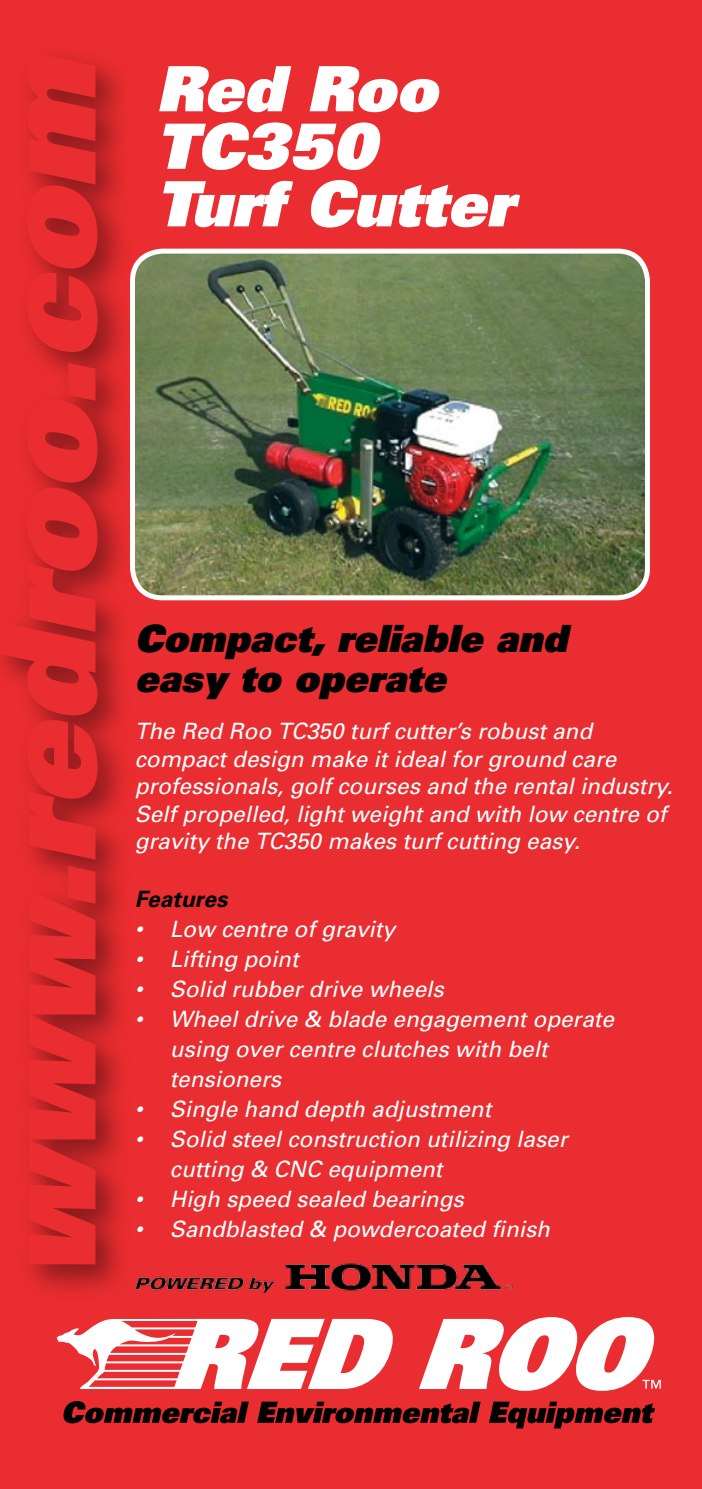
<style>
.page{position:relative;width:702px;height:1489px;background:#fff}
.page>*{position:absolute;margin:0;border:0;box-sizing:border-box;transform-origin:0 0}
.t1{font:italic 900 62.5px/57.5px "Univers";color:#fff}
.t2{font:italic 900 37.5px/40px "Univers";color:#000}
.t3{font:italic 22.5px/27.5px "Univers";color:#fff}
.t4{font:italic 700 22.5px "Univers";color:#000}
</style>
<div class="page">
<div style="left:0;top:0;width:702px;height:1488px;background:#ea2d30"></div>
<svg style="left:63px;top:1401px;width:592px;height:27px"></svg>
<svg style="left:56px;top:1318px;width:337px;height:70px"></svg>
<svg style="left:419px;top:1317px;width:241px;height:73px"></svg>
<img style="left:132px;top:251px;width:515px;height:347px;border-radius:30px">
<div style="left:130px;top:248px;width:520px;height:352px;border:5px solid #fff;border-radius:30px"></div>
<div style="left:0;top:44px;width:136px;height:1257px;background:#000;opacity:.43"></div>
<svg style="left:0;top:53px;width:97px;height:1211px"></svg>
<img style="left:135px;top:1261px;width:378px;height:32px">
<h1 class="t1" style="left:156px;top:58px;width:359px">Red Roo<br>TC350<br>Turf Cutter</h1>
<h2 class="t2" style="left:135px;top:617px;width:434px">Compact, reliable and easy to operate</h2>
<p class="t3" style="left:135px;top:717px;width:539px">The Red Roo TC350 turf cutter’s robust and compact design make it ideal for ground care professionals, golf courses and the rental industry.<br>Self propelled, light weight and with low centre of gravity the TC350 makes turf cutting easy.</p>
<p class="t4" style="left:135px;top:884px;width:94px">Features</p>
<p class="t3" style="left:135px;top:914px;width:262px">• Low centre of gravity</p>
<p class="t3" style="left:135px;top:944px;width:165px">• Lifting point</p>
<p class="t3" style="left:135px;top:974px;width:310px">• Solid rubber drive wheels</p>
<p class="t3" style="left:170px;top:1003px;width:445px;line-height:30px;text-indent:-35px">• Wheel drive &amp; blade engagement operate using over centre clutches with belt tensioners</p>
<p class="t3" style="left:135px;top:1094px;width:358px">• Single hand depth adjustment</p>
<p class="t3" style="left:170px;top:1123px;width:399px;line-height:30px;text-indent:-35px">• Solid steel construction utilizing laser cutting &amp; CNC equipment</p>
<p class="t3" style="left:135px;top:1184px;width:330px">• High speed sealed bearings</p>
<p class="t3" style="left:135px;top:1214px;width:417px">• Sandblasted &amp; powdercoated finish</p>
</div>
